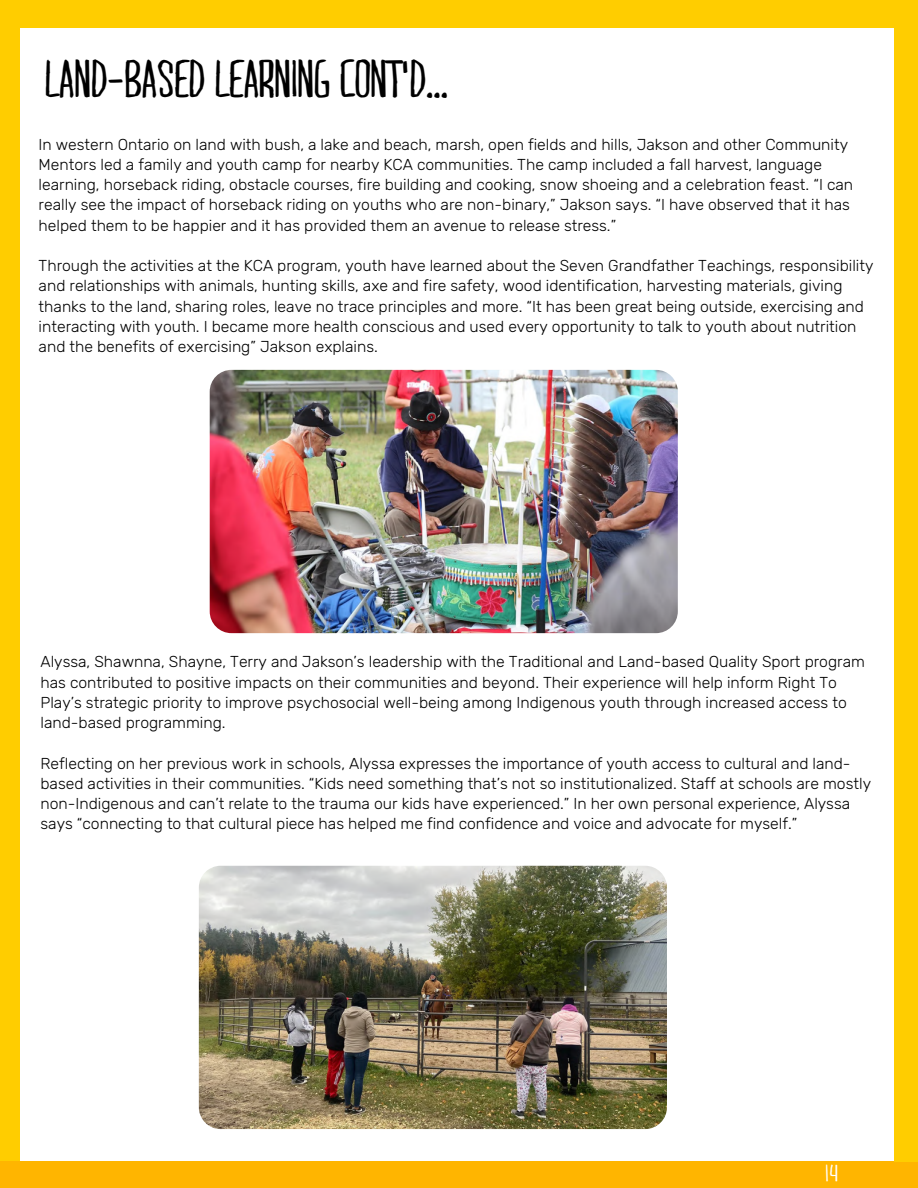
<style>
.page{position:relative;width:918px;height:1188px;background:#fff}
.page>*{position:absolute;margin:0;border:0;box-sizing:border-box;transform-origin:0 0}
.t1{font:49.8px "MARI DAVID";color:#000}
.t2{font:21.75px "MARI DAVID";color:#fff}
.t3{font:300 15.75px/20.2px "Rubik";color:#000}
</style>
<div class="page">
<div style="left:0;top:1161px;width:918px;height:27px;background:#ffb500"></div>
<div style="left:895px;top:0;width:23px;height:1162px;background:#ffcd00"></div>
<div style="left:0;top:0;width:20px;height:1161px;background:#ffcd00"></div>
<div style="left:0;top:0;width:918px;height:27px;background:#ffcd00"></div>
<img style="left:210px;top:370px;width:468px;height:263px;border-radius:22px">
<img style="left:199px;top:866px;width:468px;height:263px;border-radius:22px">
<h1 class="t1" style="left:45px;top:50px;width:404px">LAND-BASED LEARNING CONT'D...</h1>
<p class="t3" style="left:39px;top:134px;width:816px">In western Ontario on land with bush, a lake and beach, marsh, open fields and hills, Jakson and other Community Mentors led a family and youth camp for nearby KCA communities. The camp included a fall harvest, language learning, horseback riding, obstacle courses, fire building and cooking, snow shoeing and a celebration feast. “I can really see the impact of horseback riding on youths who are non-binary,” Jakson says. “I have observed that it has helped them to be happier and it has provided them an avenue to release stress.”</p>
<p class="t3" style="left:39px;top:256px;width:836px">Through the activities at the KCA program, youth have learned about the Seven Grandfather Teachings, responsibility and relationships with animals, hunting skills, axe and fire safety, wood identification, harvesting materials, giving thanks to the land, sharing roles, leave no trace principles and more. “It has been great being outside, exercising and interacting with youth. I became more health conscious and used every opportunity to talk to youth about nutrition and the benefits of exercising” Jakson explains.</p>
<p class="t3" style="left:41px;top:652px;width:826px">Alyssa, Shawnna, Shayne, Terry and Jakson’s leadership with the Traditional and Land-based Quality Sport program has contributed to positive impacts on their communities and beyond. Their experience will help inform Right To Play’s strategic priority to improve psychosocial well-being among Indigenous youth through increased access to land-based programming.</p>
<p class="t3" style="left:41px;top:753px;width:832px">Reflecting on her previous work in schools, Alyssa expresses the importance of youth access to cultural and land&shy;based activities in their communities. “Kids need something that’s not so institutionalized. Staff at schools are mostly non-Indigenous and can’t relate to the trauma our kids have experienced.” In her own personal experience, Alyssa says “connecting to that cultural piece has helped me find confidence and voice and advocate for myself.”</p>
<h2 class="t2" style="left:825px;top:1161px;width:14px">14</h2>
</div>
